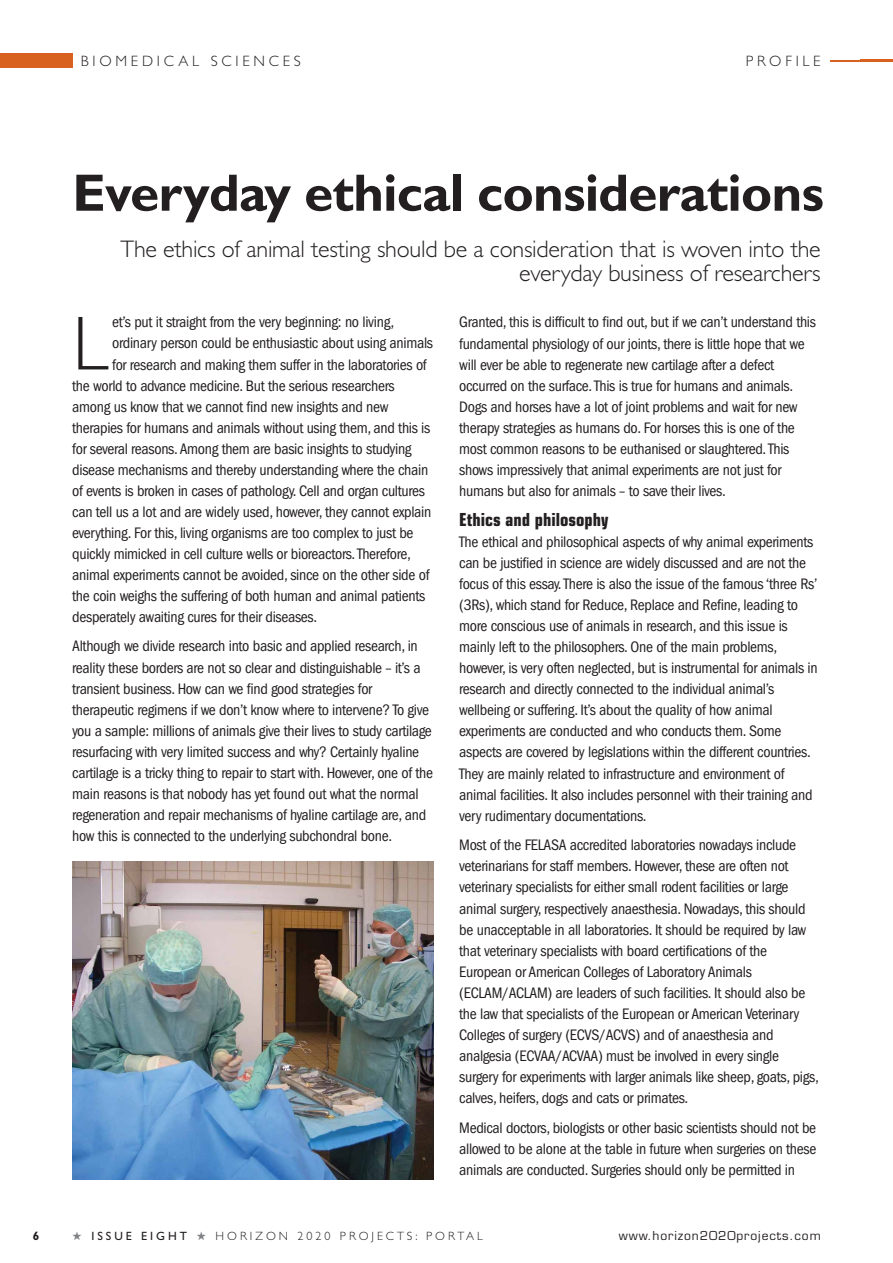
<style>
.page{position:relative;width:893px;height:1263px;background:#fff}
.page>*{position:absolute;margin:0;border:0;box-sizing:border-box;transform-origin:0 0}
.t1{font:300 76.95px "Gill Sans Std";color:#231f20}
.t2{font:700 52.8px "Gill Sans Std";letter-spacing:-.015em;color:#231f20}
.t3{font:300 24px/24px "Gill Sans Std";letter-spacing:-.01em;color:#231f20;text-align:right}
.t4{font:700 condensed 18px "Eurostile LT Std";color:#231f20}
.t5{font:condensed 15.75px/21px "ITC Franklin Gothic Std";letter-spacing:-.02em;color:#231f20}
.t6{font:300 15px "Gill Sans Std";letter-spacing:.25em;color:#231f20}
.t7{font:300 12px "Gill Sans Std";letter-spacing:.25em;color:#231f20}
.t8{font:12px "Eurostile LT Std";letter-spacing:.075em;color:#231f20}
.t9{font:700 12px "Gill Sans Std";color:#231f20}
.s1{color:#808285}
.s2{font-weight:400}
</style>
<div class="page">
<hr style="left:830px;top:60px;width:63px;height:2px;background:#d8611f">
<div style="left:0;top:53px;width:72px;height:15px;background:#d8611f"></div>
<img style="left:72px;top:862px;width:362px;height:317px">
<p class="t6" style="left:81px;top:56px;width:222px">BIOMEDICAL SCIENCES</p>
<p class="t6" style="left:746px;top:55px;width:76px">PROFILE</p>
<h2 class="t2" style="left:72px;top:162px;width:753px">Everyday ethical considerations</h2>
<h3 class="t3" style="left:121px;top:239px;width:702px">The ethics of animal testing should be a consideration that is woven into the everyday business of researchers</h3>
<h1 class="t1" style="left:72px;top:315px;width:38px">L</h1>
<p class="t5" style="left:112px;top:313px;width:284px">et’s put it straight from the very beginning: no living,</p>
<p class="t5" style="left:112px;top:334px;width:322px">ordinary person could be enthusiastic about using animals</p>
<p class="t5" style="left:112px;top:355px;width:316px">for research and making them suffer in the laboratories of</p>
<p class="t5" style="left:72px;top:376px;width:324px">the world to advance medicine. But the serious researchers</p>
<p class="t5" style="left:72px;top:397px;width:318px">among us know that we cannot find new insights and new</p>
<p class="t5" style="left:72px;top:418px;width:360px">therapies for humans and animals without using them, and this is</p>
<p class="t5" style="left:72px;top:439px;width:341px">for several reasons. Among them are basic insights to studying</p>
<p class="t5" style="left:72px;top:460px;width:357px">disease mechanisms and thereby understanding where the chain</p>
<p class="t5" style="left:72px;top:481px;width:354px">of events is broken in cases of pathology. Cell and organ cultures</p>
<p class="t5" style="left:72px;top:502px;width:361px">can tell us a lot and are widely used, however, they cannot explain</p>
<p class="t5" style="left:72px;top:523px;width:343px">everything. For this, living organisms are too complex to just be</p>
<p class="t5" style="left:72px;top:544px;width:340px">quickly mimicked in cell culture wells or bioreactors. Therefore,</p>
<p class="t5" style="left:72px;top:566px;width:359px">animal experiments cannot be avoided, since on the other side of</p>
<p class="t5" style="left:72px;top:587px;width:354px">the coin weighs the suffering of both human and animal patients</p>
<p class="t5" style="left:72px;top:608px;width:246px">desperately awaiting cures for their diseases.</p>
<p class="t5" style="left:72px;top:637px;width:362px">Although we divide research into basic and applied research, in reality these borders are not so clear and distinguishable – it’s a transient business. How can we find good strategies for therapeutic regimens if we don’t know where to intervene? To give you a sample: millions of animals give their lives to study cartilage resurfacing with very limited success and why? Certainly hyaline cartilage is a tricky thing to repair to start with. However, one of the main reasons is that nobody has yet found out what the normal regeneration and repair mechanisms of hyaline cartilage are, and how this is connected to the underlying subchondral bone.</p>
<p class="t5" style="left:459px;top:313px;width:358px">Granted, this is difficult to find out, but if we can’t understand this fundamental physiology of our joints, there is little hope that we will ever be able to regenerate new cartilage after a defect occurred on the surface. This is true for humans and animals.<br>Dogs and horses have a lot of joint problems and wait for new therapy strategies as humans do. For horses this is one of the most common reasons to be euthanised or slaughtered. This shows impressively that animal experiments are not just for humans but also for animals – to save their lives.</p>
<p class="t4" style="left:459px;top:511px;width:151px">Ethics and philosophy</p>
<p class="t5" style="left:459px;top:532px;width:360px">The ethical and philosophical aspects of why animal experiments can be justified in science are widely discussed and are not the focus of this essay. There is also the issue of the famous ‘three Rs’ (3Rs), which stand for Reduce, Replace and Refine, leading to more conscious use of animals in research, and this issue is mainly left to the philosophers. One of the main problems, however, is very often neglected, but is instrumental for animals in research and directly connected to the individual animal’s wellbeing or suffering. It’s about the quality of how animal experiments are conducted and who conducts them. Some aspects are covered by legislations within the different countries.<br>They are mainly related to infrastructure and environment of animal facilities. It also includes personnel with their training and very rudimentary documentations.</p>
<p class="t5" style="left:459px;top:836px;width:361px">Most of the FELASA accredited laboratories nowadays include veterinarians for staff members. However, these are often not veterinary specialists for either small rodent facilities or large animal surgery, respectively anaesthesia. Nowadays, this should be unacceptable in all laboratories. It should be required by law that veterinary specialists with board certifications of the European or American Colleges of Laboratory Animals (ECLAM/ACLAM) are leaders of such facilities. It should also be the law that specialists of the European or American Veterinary Colleges of surgery (ECVS/ACVS) and of anaesthesia and analgesia (ECVAA/ACVAA) must be involved in every single surgery for experiments with larger animals like sheep, goats, pigs, calves, heifers, dogs and cats or primates.</p>
<p class="t5" style="left:459px;top:1118px;width:359px;text-align:justify">Medical doctors, biologists or other basic scientists should not be allowed to be alone at the table in future when surgeries on these animals are conducted. Surgeries should only be permitted in</p>
<p class="t9" style="left:33px;top:1228px;width:8px">6</p>
<p class="t7" style="left:72px;top:1231px;width:412px"><span class="s1">★</span> <span class="s2">ISSUE EIGHT</span> <span class="s1">★</span> HORIZON 2020 PROJECTS: PORTAL</p>
<p class="t8" style="left:619px;top:1228px;width:203px">www.horizon2020projects.com</p>
</div>
